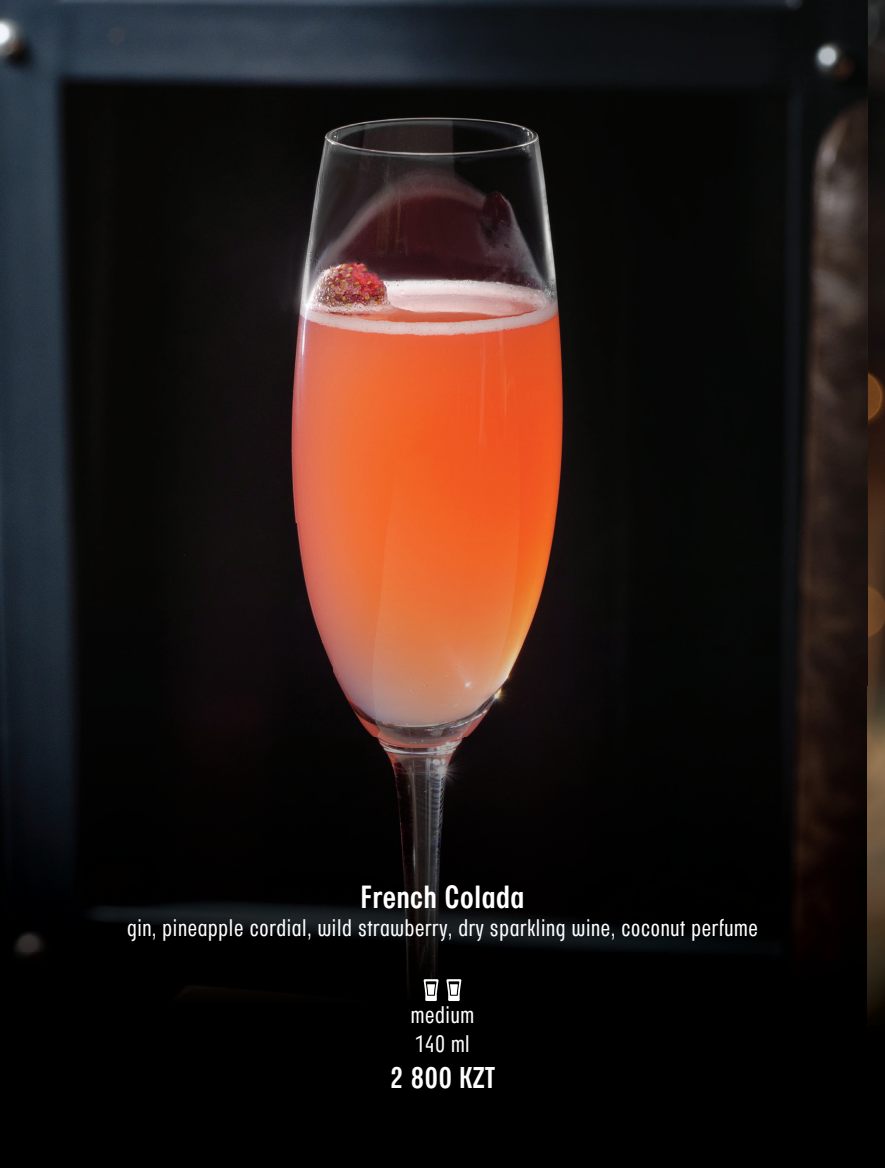
<style>
.page{position:relative;width:885px;height:1168px;background:#fff}
.page>*{position:absolute;margin:0;border:0;box-sizing:border-box;transform-origin:0 0}
.t1{font:32px "Parangon 410 C";color:#fff}
.t2{font:30px "Parangon 410 C";color:#fff}
.t3{font:24px/28.8px "Parangon 310 C";color:#fff}
</style>
<div class="page">
<img style="left:0;top:0;width:867px;height:523px">
<img style="left:867px;top:0;width:17px;height:686px">
<img style="left:0;top:523px;width:867px;height:645px">
<svg style="left:423px;top:979px;width:15px;height:22px"></svg>
<svg style="left:446px;top:979px;width:15px;height:22px"></svg>
<div style="left:867px;top:1070px;width:17px;height:98px;background:#000"></div>
<img style="left:867px;top:686px;width:17px;height:384px">
<h1 class="t1" style="left:360px;top:880px;width:166px">French Colada</h1>
<p class="t3" style="left:127px;top:915px;width:632px">gin, pineapple cordial, wild strawberry, dry sparkling wine, coconut perfume</p>
<p class="t3" style="left:410px;top:1001px;width:65px">medium<br>140 ml</p>
<p class="t2" style="left:390px;top:1062px;width:107px">2 800 KZT</p>
</div>
